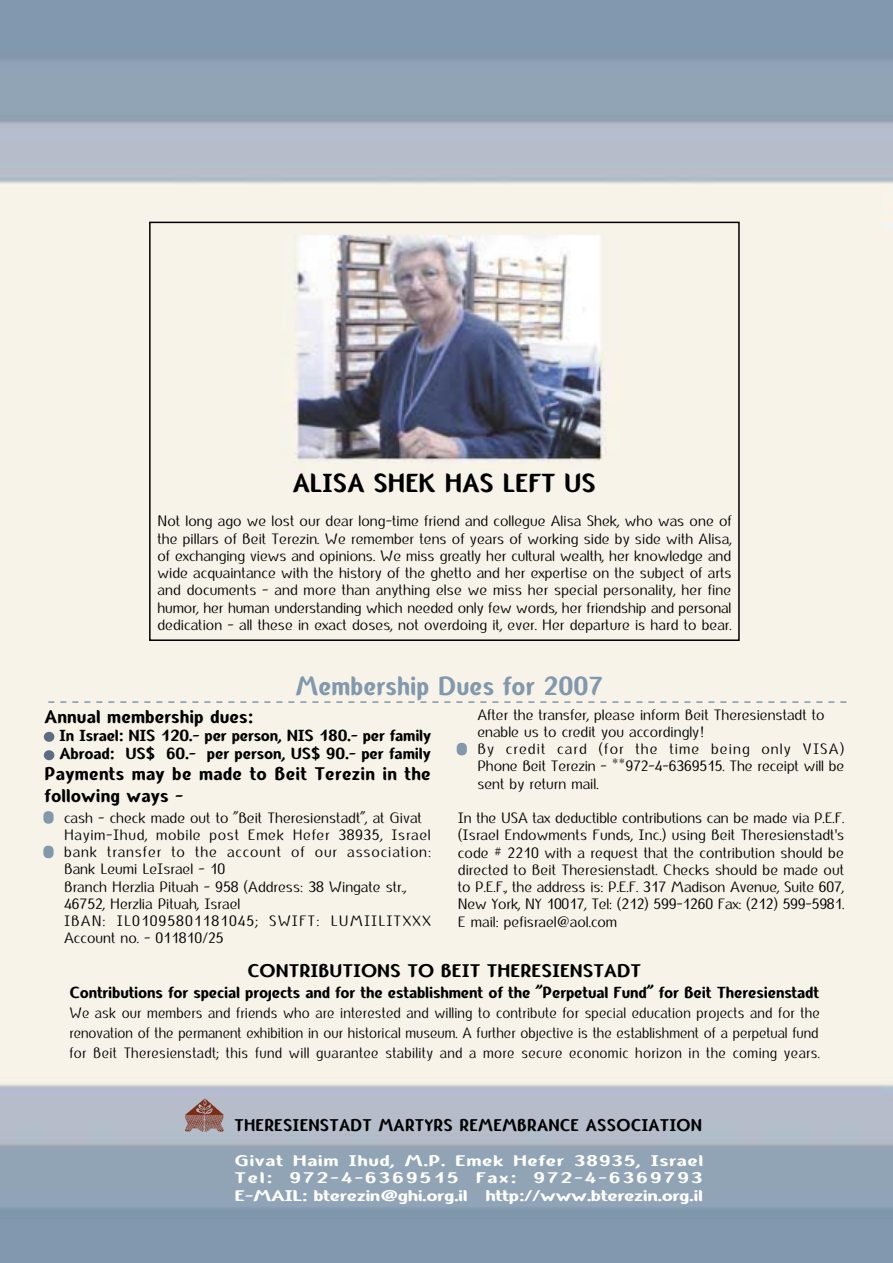
<style>
.page{position:relative;width:893px;height:1263px;background:#fff}
.page>*{position:absolute;margin:0;border:0;box-sizing:border-box;transform-origin:0 0}
.t1{font:700 30px "Rimona English";color:#8298ad}
.t2{font:700 30px "Rimona English";color:#000}
.t3{font:700 21px/21px "Rimona English";color:#000;scale:1.06 1}
.t4{font:700 19.5px "Rimona English";letter-spacing:.01em;color:#000}
.t5{font:700 18.45px/18.5px "Rimona English";letter-spacing:-.01em;color:#000;scale:1.06 1}
.t6{font:700 17.7px/17.7px "Rimona English";letter-spacing:-.02em;color:#fff;text-align:justify;scale:1.36 1}
.t7{font:17.25px/17.2px "Rimona English";color:#000;text-align:justify}
.t8{font:17.25px/19.8px "Rimona English";color:#000;text-align:justify;scale:.95 1}
</style>
<div class="page">
<img style="left:0;top:0;width:893px;height:1263px">
<div style="left:149px;top:222px;width:591px;height:419px;border:2px solid #000"></div>
<div style="left:45px;top:732px;width:9px;height:9px;background:#5a6d82;border-radius:50%"></div>
<div style="left:44px;top:732px;width:10px;height:10px;border:2px solid #5a6d82;border-radius:50%"></div>
<div style="left:45px;top:751px;width:9px;height:8px;background:#5a6d82;border-radius:50%"></div>
<div style="left:44px;top:750px;width:10px;height:10px;border:2px solid #5a6d82;border-radius:50%"></div>
<div style="left:45px;top:812px;width:7px;height:10px;background:#8298ad;border-radius:3px"></div>
<div style="left:43px;top:811px;width:11px;height:13px;border:2px solid #8298ad;border-radius:3px"></div>
<div style="left:45px;top:847px;width:7px;height:10px;background:#8298ad;border-radius:3px"></div>
<div style="left:43px;top:846px;width:11px;height:12px;border:2px solid #8298ad;border-radius:3px"></div>
<div style="left:458px;top:744px;width:8px;height:10px;background:#8298ad;border-radius:3px"></div>
<div style="left:457px;top:743px;width:10px;height:12px;border:2px solid #8298ad;border-radius:3px"></div>
<svg style="left:43px;top:701px;width:803px;height:2px"></svg>
<img style="left:186px;top:1098px;width:38px;height:33px">
<p class="t2" style="left:293px;top:461px;width:305px">ALISA SHEK HAS LEFT US</p>
<p class="t7" style="left:158px;top:513px;width:576px">Not long ago we lost our dear long-time friend and collegue Alisa Shek, who was one of the pillars of Beit Terezin. We remember tens of years of working side by side with Alisa, of exchanging views and opinions. We miss greatly her cultural wealth, her knowledge and wide acquaintance with the history of the ghetto and her expertise on the subject of arts and documents - and more than anything else we miss her special personality, her fine humor, her human understanding which needed only few words, her friendship and personal dedication - all these in exact doses, not overdoing it, ever. Her departure is hard to bear.</p>
<p class="t1" style="left:295px;top:664px;width:310px">Membership Dues for 2007</p>
<p class="t3" style="left:45px;top:706px;width:198px">Annual membership dues:</p>
<p class="t5" style="left:59px;top:726px;width:353px">In Israel: NIS 120.- per person, NIS 180.- per family<br>Abroad: US$ 60.- per person, US$ 90.- per family</p>
<p class="t3" style="left:45px;top:764px;width:366px">Payments may be made to Beit Terezin in the following ways -</p>
<p class="t7" style="left:64px;top:809px;width:369px;text-align:left">cash - check made out to “Beit Theresienstadt”, at Givat Hayim-Ihud, mobile post Emek Hefer 38935, Israel bank transfer to the account of our association:<br>Bank Leumi LeIsrael - 10<br>Branch Herzlia Pituah - 958 (Address: 38 Wingate str., 46752, Herzlia Pituah, Israel<br>IBAN: IL01095801181045; SWIFT: LUMIILITXXX Account no. - 011810/25</p>
<p class="t7" style="left:477px;top:706px;width:368px;text-align:left">After the transfer, please inform Beit Theresienstadt to enable us to credit you accordingly!<br>By credit card (for the time being only VISA)<br>Phone Beit Terezin - **972-4-6369515. The receipt will be sent by return mail.</p>
<p class="t7" style="left:458px;top:809px;width:388px">In the USA tax deductible contributions can be made via P.E.F. (Israel Endowments Funds, Inc.) using Beit Theresienstadt’s code # 2210 with a request that the contribution should be directed to Beit Theresienstadt. Checks should be made out to P.E.F., the address is: P.E.F. 317 Madison Avenue, Suite 607, New York, NY 10017, Tel: (212) 599-1260 Fax: (212) 599-5981.<br>E mail: pefisrael@aol.com</p>
<p class="t3" style="left:248px;top:960px;width:373px">CONTRIBUTIONS TO BEIT THERESIENSTADT</p>
<p class="t5" style="left:69px;top:983px;width:709px">Contributions for special projects and for the establishment of the "Perpetual Fund" for Beit Theresienstadt</p>
<p class="t8" style="left:69px;top:1003px;width:792px">We ask our members and friends who are interested and willing to contribute for special education projects and for the renovation of the permanent exhibition in our historical museum. A further objective is the establishment of a perpetual fund for Beit Theresienstadt; this fund will guarantee stability and a more secure economic horizon in the coming years.</p>
<p class="t4" style="left:235px;top:1110px;width:469px">THERESIENSTADT MARTYRS REMEMBRANCE ASSOCIATION</p>
<p class="t6" style="left:235px;top:1151px;width:346px">Givat Haim Ihud, M.P. Emek Hefer 38935, Israel Tel: 972-4-6369515 Fax: 972-4-6369793<br>E-MAIL: bterezin@ghi.org.il http://www.bterezin.org.il</p>
</div>
